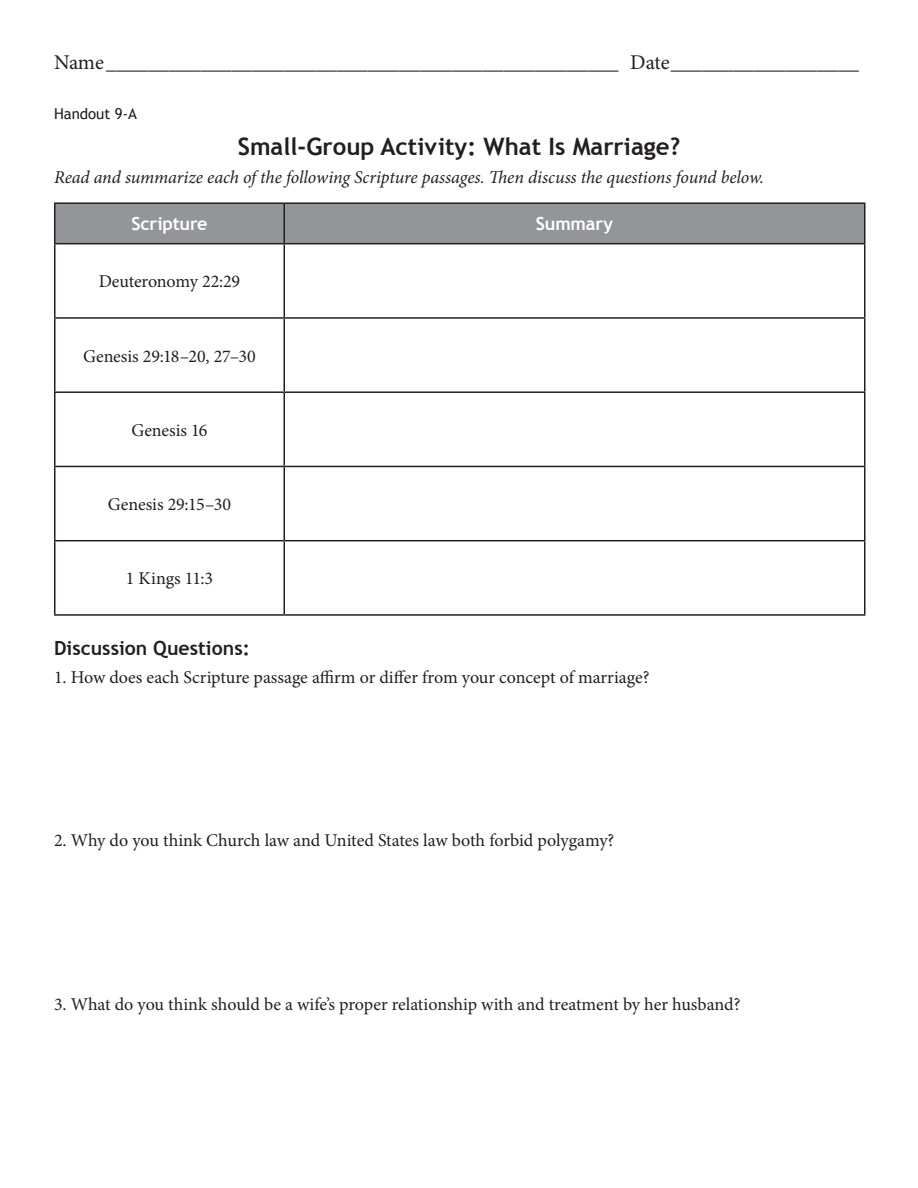
<style>
.page{position:relative;width:918px;height:1188px;background:#fff}
.page>*{position:absolute;margin:0;border:0;box-sizing:border-box;transform-origin:0 0}
.t1{font:700 24px "Trebuchet MS";color:#231f20}
.t2{font:21px "Minion Pro";letter-spacing:-.01em;color:#231f20}
.t3{font:700 19.5px "Trebuchet MS";color:#231f20}
.t4{font:18px "Minion Pro";letter-spacing:-.005em;color:#231f20}
.t5{font:italic 18px "Minion Pro";letter-spacing:-.01em;color:#231f20}
.t6{font:700 18px "Trebuchet MS";letter-spacing:-.01em;color:#fff}
.t7{font:15px "Trebuchet MS";color:#231f20}
</style>
<div class="page">
<div style="left:56px;top:204px;width:808px;height:39px;background:#939598"></div>
<hr style="left:54px;top:202px;width:230px;height:2px;background:#231f20">
<hr style="left:54px;top:204px;width:2px;height:39px;background:#231f20">
<hr style="left:284px;top:202px;width:582px;height:2px;background:#231f20">
<hr style="left:284px;top:204px;width:1px;height:39px;background:#231f20">
<hr style="left:864px;top:204px;width:2px;height:39px;background:#231f20">
<hr style="left:54px;top:243px;width:230px;height:1px;background:#231f20">
<hr style="left:54px;top:244px;width:2px;height:73px;background:#231f20">
<hr style="left:284px;top:243px;width:582px;height:1px;background:#231f20">
<hr style="left:284px;top:244px;width:1px;height:73px;background:#231f20">
<hr style="left:864px;top:244px;width:2px;height:73px;background:#231f20">
<hr style="left:54px;top:317px;width:230px;height:2px;background:#231f20">
<hr style="left:54px;top:319px;width:2px;height:72px;background:#231f20">
<hr style="left:284px;top:317px;width:582px;height:2px;background:#231f20">
<hr style="left:284px;top:319px;width:1px;height:72px;background:#231f20">
<hr style="left:864px;top:319px;width:2px;height:72px;background:#231f20">
<hr style="left:54px;top:391px;width:230px;height:2px;background:#231f20">
<hr style="left:54px;top:393px;width:2px;height:73px;background:#231f20">
<hr style="left:284px;top:391px;width:582px;height:2px;background:#231f20">
<hr style="left:284px;top:393px;width:1px;height:73px;background:#231f20">
<hr style="left:864px;top:393px;width:2px;height:73px;background:#231f20">
<hr style="left:54px;top:466px;width:230px;height:1px;background:#231f20">
<hr style="left:54px;top:467px;width:2px;height:73px;background:#231f20">
<hr style="left:284px;top:466px;width:582px;height:1px;background:#231f20">
<hr style="left:284px;top:467px;width:1px;height:73px;background:#231f20">
<hr style="left:864px;top:467px;width:2px;height:73px;background:#231f20">
<hr style="left:54px;top:540px;width:230px;height:1px;background:#231f20">
<hr style="left:54px;top:541px;width:2px;height:73px;background:#231f20">
<hr style="left:284px;top:540px;width:582px;height:1px;background:#231f20">
<hr style="left:284px;top:541px;width:1px;height:73px;background:#231f20">
<hr style="left:864px;top:541px;width:2px;height:73px;background:#231f20">
<hr style="left:54px;top:614px;width:230px;height:2px;background:#231f20">
<hr style="left:284px;top:614px;width:582px;height:2px;background:#231f20">
<p class="t2" style="left:54px;top:48px;width:806px">Name_________________________________________________ Date__________________</p>
<p class="t7" style="left:54px;top:105px;width:85px">Handout 9-A</p>
<h1 class="t1" style="left:238px;top:131px;width:444px">Small-Group Activity: What Is Marriage?</h1>
<p class="t5" style="left:54px;top:165px;width:712px">Read and summarize each of the following Scripture passages. Then discuss the questions found below.</p>
<p class="t6" style="left:131px;top:212px;width:78px">Scripture</p>
<p class="t6" style="left:536px;top:212px;width:79px">Summary</p>
<p class="t4" style="left:99px;top:270px;width:143px">Deuteronomy 22:29</p>
<p class="t4" style="left:83px;top:344px;width:174px">Genesis 29:18–20, 27–30</p>
<p class="t4" style="left:131px;top:418px;width:78px">Genesis 16</p>
<p class="t4" style="left:108px;top:492px;width:125px">Genesis 29:15–30</p>
<p class="t4" style="left:126px;top:567px;width:89px">1 Kings 11:3</p>
<p class="t3" style="left:54px;top:636px;width:197px">Discussion Questions:</p>
<p class="t4" style="left:54px;top:665px;width:597px">1. How does each Scripture passage affirm or differ from your concept of marriage?</p>
<p class="t4" style="left:54px;top:829px;width:562px">2. Why do you think Church law and United States law both forbid polygamy?</p>
<p class="t4" style="left:54px;top:992px;width:688px">3. What do you think should be a wife’s proper relationship with and treatment by her husband?</p>
</div>
